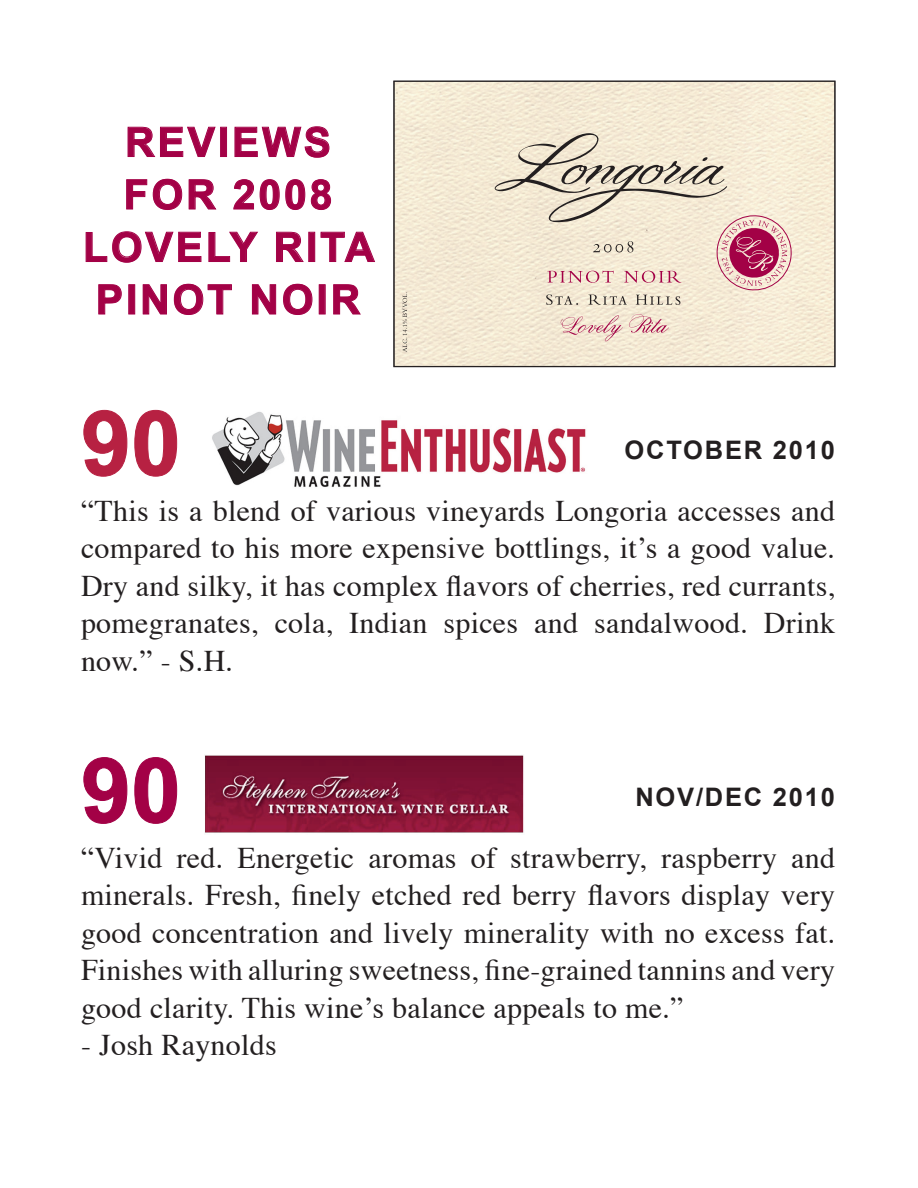
<style>
.page{position:relative;width:918px;height:1188px;background:#fff}
.page>*{position:absolute;margin:0;border:0;box-sizing:border-box;transform-origin:0 0}
.t1{font:700 90px "Arial";color:#a30146}
.t2{font:700 90px "Arial";color:#b72142}
.t3{font:700 40.95px/52.5px "Arial";letter-spacing:.07em;color:#a30146}
.t4{font:30px/37.5px "Times";letter-spacing:.01em;color:#231f20;text-align:justify}
.t5{font:700 25.5px "Arial";letter-spacing:.07em;color:#231f20}
</style>
<div class="page">
<svg style="left:83px;top:757px;width:45px;height:67px"></svg>
<svg style="left:134px;top:757px;width:43px;height:67px"></svg>
<svg style="left:83px;top:410px;width:45px;height:67px"></svg>
<svg style="left:134px;top:410px;width:43px;height:67px"></svg>
<img style="left:212px;top:412px;width:374px;height:75px">
<svg style="left:127px;top:126px;width:89px;height:31px"></svg>
<div style="left:221px;top:127px;width:6px;height:30px;border:1px solid #a30146"></div>
<svg style="left:234px;top:126px;width:96px;height:32px"></svg>
<svg style="left:126px;top:178px;width:56px;height:32px"></svg>
<svg style="left:188px;top:179px;width:28px;height:31px"></svg>
<svg style="left:233px;top:179px;width:98px;height:31px"></svg>
<svg style="left:85px;top:231px;width:117px;height:32px"></svg>
<svg style="left:208px;top:231px;width:50px;height:31px"></svg>
<svg style="left:276px;top:231px;width:28px;height:31px"></svg>
<div style="left:309px;top:232px;width:6px;height:30px;border:1px solid #a30146"></div>
<svg style="left:320px;top:231px;width:55px;height:31px"></svg>
<svg style="left:98px;top:284px;width:24px;height:31px"></svg>
<div style="left:129px;top:285px;width:6px;height:29px;border:1px solid #a30146"></div>
<svg style="left:143px;top:284px;width:24px;height:31px"></svg>
<svg style="left:174px;top:283px;width:58px;height:32px"></svg>
<svg style="left:252px;top:284px;width:24px;height:31px"></svg>
<svg style="left:283px;top:283px;width:30px;height:32px"></svg>
<div style="left:319px;top:285px;width:6px;height:29px;border:1px solid #a30146"></div>
<svg style="left:333px;top:284px;width:28px;height:31px"></svg>
<img style="left:205px;top:755px;width:319px;height:78px">
<img style="left:396px;top:83px;width:437px;height:282px">
<svg style="left:403px;top:292px;width:4px;height:60px"></svg>
<svg style="left:561px;top:315px;width:62px;height:26px;background:#eacfc3"></svg>
<svg style="left:629px;top:314px;width:40px;height:19px"></svg>
<svg style="left:495px;top:133px;width:299px;height:172px;background:#e4d3c3"></svg>
<div style="left:394px;top:81px;width:441px;height:286px;border:1px solid #231f20"></div>
<h2 class="t3" style="left:125px;top:117px;width:207px">REVIEWS</h2>
<h2 class="t3" style="left:124px;top:170px;width:210px">FOR 2008</h2>
<h2 class="t3" style="left:83px;top:222px;width:92px">LOVEL</h2>
<h2 class="t3" style="left:96px;top:222px;width:280px;text-indent:134px">Y RITA<br>PINOT NOIR</h2>
<h1 class="t2" style="left:81px;top:384px;width:102px">90</h1>
<p class="t4" style="left:81px;top:489px;width:756px">“This is a blend of various vineyards Longoria accesses and compared to his more expensive bottlings, it’s a good value.<br>Dry and silky, it has complex flavors of cherries, red currants, pomegranates, cola, Indian spices and sandalwood. Drink now.” - S.H.</p>
<p class="t5" style="left:625px;top:434px;width:212px">OCTOBER 2010</p>
<h1 class="t1" style="left:81px;top:731px;width:102px">90</h1>
<p class="t5" style="left:635px;top:780px;width:201px">NOV/DEC 2010</p>
<p class="t4" style="left:81px;top:836px;width:756px">“Vivid red. Energetic aromas of strawberry, raspberry and minerals. Fresh, finely etched red berry flavors display very good concentration and lively minerality with no excess fat.<br>Finishes with alluring sweetness, fine-grained tannins and very good clarity. This wine’s balance appeals to me.”</p>
<p class="t4" style="left:81px;top:1024px;width:197px">- Josh Raynolds</p>
</div>
